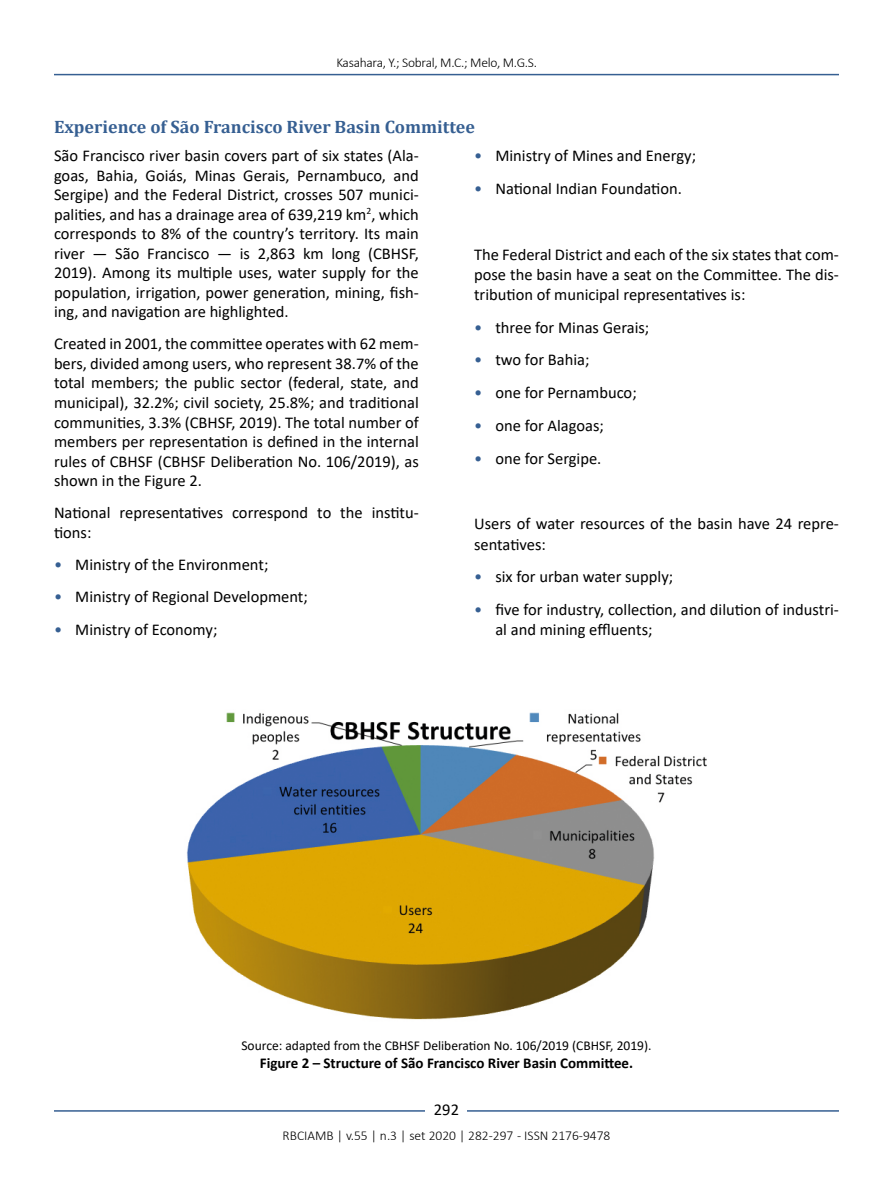
<style>
.page{position:relative;width:893px;height:1191px;background:#fff}
.page>*{position:absolute;margin:0;border:0;box-sizing:border-box;transform-origin:0 0}
.t1{font:700 18px "Cambria";color:#365f92}
.t2{font:16.5px/19.5px "Calibri";color:#000;text-align:justify}
.t3{font:700 15px "Calibri";color:#000}
.t4{font:13.5px "Calibri";color:#000}
.t5{font:300 13.5px "Calibri";color:#000}
.t6{font:300 13.5px "Calibri";letter-spacing:-.02em;color:#000}
.s1{color:#365f92}
</style>
<div class="page">
<hr style="left:54px;top:74px;width:785px;height:1px;background:#365f92">
<hr style="left:54px;top:1110px;width:785px;height:1px;background:#365f92">
<div style="left:426px;top:1096px;width:41px;height:26px;background:#fff"></div>
<img style="left:187px;top:712px;width:520px;height:308px">
<p class="t6" style="left:336px;top:54px;width:202px">Kasahara, Y.; Sobral, M.C.; Melo, M.G.S.</p>
<p class="t1" style="left:54px;top:114px;width:422px">Experience of São Francisco River Basin Committee</p>
<p class="t2" style="left:54px;top:145px;width:366px">São Francisco river basin covers part of six states (Ala&shy;goas, Bahia, Goiás, Minas Gerais, Pernambuco, and Sergipe) and the Federal District, crosses 507 munici&shy;palities, and has a drainage area of 639,219 km<sup>2</sup>, which corresponds to 8% of the country’s territory. Its main river — São Francisco — is 2,863 km long (CBHSF, 2019). Among its multiple uses, water supply for the population, irrigation, power generation, mining, fish&shy;ing, and navigation are highlighted.</p>
<p class="t2" style="left:54px;top:334px;width:366px">Created in 2001, the committee operates with 62 mem&shy;bers, divided among users, who represent 38.7% of the total members; the public sector (federal, state, and municipal), 32.2%; civil society, 25.8%; and traditional communities, 3.3% (CBHSF, 2019). The total number of members per representation is defined in the internal rules of CBHSF (CBHSF Deliberation No. 106/2019), as shown in the Figure 2.</p>
<p class="t2" style="left:54px;top:502px;width:366px">National representatives correspond to the institu&shy;tions:</p>
<p class="t2" style="left:54px;top:554px;width:216px"><span class="s1">•</span> Ministry of the Environment;</p>
<p class="t2" style="left:54px;top:586px;width:255px"><span class="s1">•</span> Ministry of Regional Development;</p>
<p class="t2" style="left:54px;top:619px;width:165px"><span class="s1">•</span> Ministry of Economy;</p>
<p class="t2" style="left:474px;top:145px;width:223px"><span class="s1">•</span> Ministry of Mines and Energy;</p>
<p class="t2" style="left:474px;top:178px;width:209px"><span class="s1">•</span> National Indian Foundation.</p>
<p class="t2" style="left:474px;top:244px;width:366px;line-height:20.1px">The Federal District and each of the six states that com&shy;pose the basin have a seat on the Committee. The dis&shy;tribution of municipal representatives is:</p>
<p class="t2" style="left:474px;top:317px;width:177px"><span class="s1">•</span> three for Minas Gerais;</p>
<p class="t2" style="left:474px;top:350px;width:117px"><span class="s1">•</span> two for Bahia;</p>
<p class="t2" style="left:474px;top:382px;width:164px"><span class="s1">•</span> one for Pernambuco;</p>
<p class="t2" style="left:474px;top:415px;width:131px"><span class="s1">•</span> one for Alagoas;</p>
<p class="t2" style="left:474px;top:448px;width:129px"><span class="s1">•</span> one for Sergipe.</p>
<p class="t2" style="left:474px;top:513px;width:366px;line-height:20.1px">Users of water resources of the basin have 24 repre&shy;sentatives:</p>
<p class="t2" style="left:474px;top:566px;width:201px"><span class="s1">•</span> six for urban water supply;</p>
<p class="t2" style="left:495px;top:599px;width:345px;line-height:20.1px;text-indent:-21px"><span class="s1">•</span> five for industry, collection, and dilution of industri&shy;al and mining effluents;</p>
<p class="t4" style="left:241px;top:1036px;width:412px">Source: adapted from the CBHSF Deliberation No. 106/2019 (CBHSF, 2019).</p>
<p class="t3" style="left:260px;top:1052px;width:375px">Figure 2 – Structure of São Francisco River Basin Committee.</p>
<p class="t2" style="left:434px;top:1099px;width:27px">292</p>
<p class="t5" style="left:283px;top:1126px;width:329px">RBCIAMB | v.55 | n.3 | set 2020 | 282-297 - ISSN 2176-9478</p>
</div>
